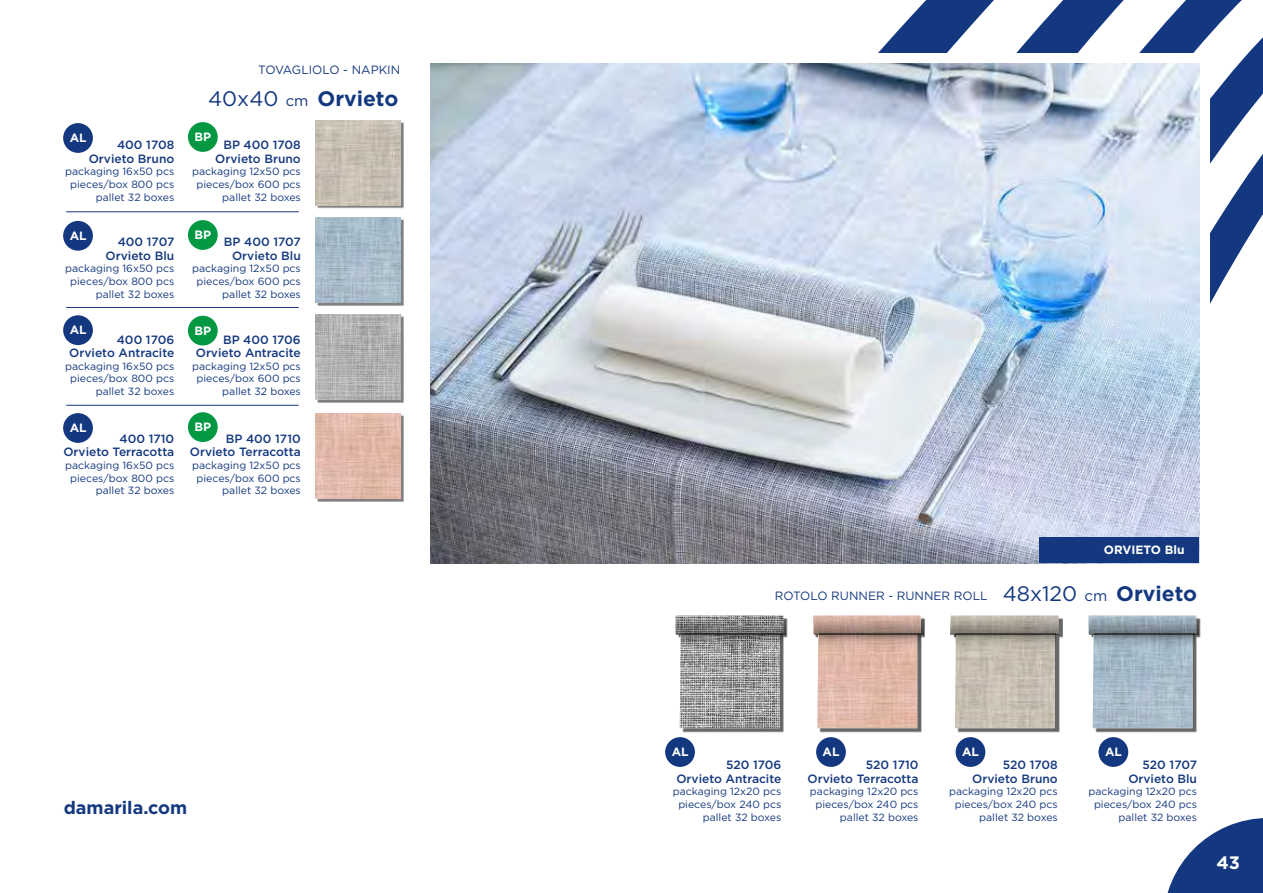
<style>
.page{position:relative;width:1263px;height:893px;background:#fff}
.page>*{position:absolute;margin:0;border:0;box-sizing:border-box;transform-origin:0 0}
.t1{font:700 21px "Gotham";color:#14387f}
.t2{font:700 18px "Gotham";color:#14387f}
.t3{font:700 18px "Gotham";color:#fff}
.t4{font:500 12px/13.5px "Gotham";color:#14387f;text-align:right}
.t5{font:12px "Gotham";color:#14387f}
.t6{font:700 12px "Gotham";color:#fff}
.t7{font:10.5px/12.6px "Gotham";color:#14387f;text-align:right}
.s1{font-weight:400}
.s2{font-weight:400;font-size:15px}
.s3{font-size:21px}
.s4{font-size:15px}
.s5{font-weight:700;font-size:21px}
</style>
<div class="page">
<svg style="left:878px;top:0;width:385px;height:304px"></svg>
<div style="left:104px;top:53px;width:1106px;height:840px;background:#fff"></div>
<img style="left:430px;top:64px;width:769px;height:499px">
<div style="left:317px;top:316px;width:87px;height:87px;background:#000;opacity:.5"></div>
<img style="left:315px;top:315px;width:85px;height:85px">
<div style="left:317px;top:415px;width:87px;height:87px;background:#000;opacity:.5"></div>
<img style="left:315px;top:414px;width:85px;height:85px">
<div style="left:188px;top:316px;width:30px;height:29px;background:#049843;border-radius:50%"></div>
<div style="left:188px;top:412px;width:30px;height:30px;background:#049843;border-radius:50%"></div>
<div style="left:1039px;top:537px;width:159px;height:25px;background:#14387f"></div>
<div style="left:816px;top:618px;width:109px;height:115px;background:#000;opacity:.6"></div>
<img style="left:813px;top:615px;width:108px;height:113px">
<div style="left:953px;top:618px;width:110px;height:115px;background:#000;opacity:.6"></div>
<img style="left:951px;top:634px;width:107px;height:94px">
<div style="left:1091px;top:618px;width:109px;height:115px;background:#000;opacity:.6"></div>
<img style="left:1088px;top:615px;width:108px;height:113px">
<div style="left:317px;top:122px;width:87px;height:87px;background:#000;opacity:.5"></div>
<img style="left:315px;top:120px;width:85px;height:85px">
<div style="left:317px;top:219px;width:87px;height:87px;background:#000;opacity:.5"></div>
<img style="left:315px;top:217px;width:85px;height:85px">
<div style="left:188px;top:122px;width:30px;height:30px;background:#049843;border-radius:50%"></div>
<div style="left:188px;top:220px;width:30px;height:30px;background:#049843;border-radius:50%"></div>
<div style="left:63px;top:123px;width:30px;height:30px;background:#14387f;border-radius:50%"></div>
<div style="left:665px;top:737px;width:30px;height:30px;background:#14387f;border-radius:50%"></div>
<div style="left:816px;top:737px;width:30px;height:30px;background:#14387f;border-radius:50%"></div>
<div style="left:955px;top:737px;width:30px;height:30px;background:#14387f;border-radius:50%"></div>
<div style="left:1098px;top:737px;width:30px;height:30px;background:#14387f;border-radius:50%"></div>
<div style="left:63px;top:221px;width:30px;height:30px;background:#14387f;border-radius:50%"></div>
<div style="left:63px;top:315px;width:30px;height:30px;background:#14387f;border-radius:50%"></div>
<div style="left:63px;top:413px;width:30px;height:30px;background:#14387f;border-radius:50%"></div>
<hr style="left:66px;top:212px;width:233px;height:1px;background:#14387f">
<hr style="left:66px;top:307px;width:233px;height:1px;background:#14387f">
<hr style="left:66px;top:405px;width:233px;height:1px;background:#14387f">
<div style="left:678px;top:618px;width:110px;height:115px;background:#000;opacity:.6"></div>
<img style="left:675px;top:615px;width:108px;height:113px">
<svg style="left:676px;top:615px;width:109px;height:19px;background:#828281"></svg>
<svg style="left:682px;top:634px;width:100px;height:18px;background:#8a8a89"></svg>
<svg style="left:815px;top:615px;width:109px;height:19px;background:#b5978c"></svg>
<svg style="left:820px;top:634px;width:100px;height:18px;background:#c19e91"></svg>
<svg style="left:950px;top:615px;width:109px;height:19px;background:#a39c93"></svg>
<svg style="left:955px;top:634px;width:100px;height:18px;background:#ada69a"></svg>
<svg style="left:1089px;top:615px;width:109px;height:19px;background:#8c9ba5"></svg>
<svg style="left:1094px;top:634px;width:101px;height:18px;background:#90a2ae"></svg>
<svg style="left:1167px;top:818px;width:96px;height:75px"></svg>
<p class="t6" style="left:70px;top:130px;width:18px">AL</p>
<p class="t4" style="left:89px;top:138px;width:87px">400 1708<br>Orvieto Bruno</p>
<p class="t7" style="left:65px;top:165px;width:111px">packaging 16x50 pcs pieces/box 800 pcs pallet 32 boxes</p>
<p class="t6" style="left:70px;top:228px;width:18px">AL</p>
<p class="t4" style="left:106px;top:235px;width:70px">400 1707<br>Orvieto Blu</p>
<p class="t7" style="left:65px;top:262px;width:111px">packaging 16x50 pcs pieces/box 800 pcs pallet 32 boxes</p>
<p class="t6" style="left:70px;top:322px;width:18px">AL</p>
<p class="t4" style="left:69px;top:333px;width:107px">400 1706<br>Orvieto Antracite</p>
<p class="t7" style="left:65px;top:360px;width:111px">packaging 16x50 pcs pieces/box 800 pcs pallet 32 boxes</p>
<p class="t6" style="left:70px;top:420px;width:18px">AL</p>
<p class="t4" style="left:63px;top:432px;width:112px">400 1710<br>Orvieto Terracotta</p>
<p class="t7" style="left:65px;top:459px;width:111px">packaging 16x50 pcs pieces/box 800 pcs pallet 32 boxes</p>
<p class="t5" style="left:258px;top:62px;width:144px">TOVAGLIOLO - NAPKIN</p>
<h1 class="t1" style="left:208px;top:85px;width:192px"><span class="s1">40x40</span> <span class="s2">cm</span> Orvieto</h1>
<p class="t6" style="left:195px;top:129px;width:18px">BP</p>
<p class="t4" style="left:215px;top:138px;width:87px">BP 400 1708<br>Orvieto Bruno</p>
<p class="t7" style="left:192px;top:165px;width:110px">packaging 12x50 pcs pieces/box 600 pcs pallet 32 boxes</p>
<p class="t6" style="left:195px;top:227px;width:18px">BP</p>
<p class="t4" style="left:224px;top:235px;width:78px">BP 400 1707<br>Orvieto Blu</p>
<p class="t7" style="left:192px;top:262px;width:110px">packaging 12x50 pcs pieces/box 600 pcs pallet 32 boxes</p>
<p class="t6" style="left:195px;top:322px;width:18px">BP</p>
<p class="t4" style="left:196px;top:333px;width:107px">BP 400 1706<br>Orvieto Antracite</p>
<p class="t7" style="left:192px;top:360px;width:110px">packaging 12x50 pcs pieces/box 600 pcs pallet 32 boxes</p>
<p class="t6" style="left:195px;top:419px;width:18px">BP</p>
<p class="t4" style="left:190px;top:432px;width:112px">BP 400 1710<br>Orvieto Terracotta</p>
<p class="t7" style="left:192px;top:459px;width:110px">packaging 12x50 pcs pieces/box 600 pcs pallet 32 boxes</p>
<h2 class="t2" style="left:64px;top:795px;width:125px">damarila.com</h2>
<p class="t6" style="left:1104px;top:542px;width:82px">ORVIETO Blu</p>
<p class="t5" style="left:775px;top:588px;width:424px">ROTOLO RUNNER - RUNNER ROLL <span class="s3">48x120</span> <span class="s4">cm</span> <span class="s5">Orvieto</span></p>
<p class="t6" style="left:672px;top:744px;width:18px">AL</p>
<p class="t6" style="left:823px;top:744px;width:18px">AL</p>
<p class="t6" style="left:962px;top:744px;width:18px">AL</p>
<p class="t6" style="left:1105px;top:744px;width:18px">AL</p>
<p class="t4" style="left:676px;top:758px;width:107px">520 1706<br>Orvieto Antracite</p>
<p class="t7" style="left:673px;top:785px;width:110px">packaging 12x20 pcs pieces/box 240 pcs pallet 32 boxes</p>
<p class="t4" style="left:807px;top:758px;width:112px">520 1710<br>Orvieto Terracotta</p>
<p class="t7" style="left:810px;top:785px;width:110px">packaging 12x20 pcs pieces/box 240 pcs pallet 32 boxes</p>
<p class="t4" style="left:972px;top:758px;width:87px">520 1708<br>Orvieto Bruno</p>
<p class="t7" style="left:949px;top:785px;width:110px">packaging 12x20 pcs pieces/box 240 pcs pallet 32 boxes</p>
<p class="t4" style="left:1128px;top:758px;width:70px">520 1707<br>Orvieto Blu</p>
<p class="t7" style="left:1088px;top:785px;width:110px">packaging 12x20 pcs pieces/box 240 pcs pallet 32 boxes</p>
<h2 class="t3" style="left:1216px;top:851px;width:25px">43</h2>
</div>
